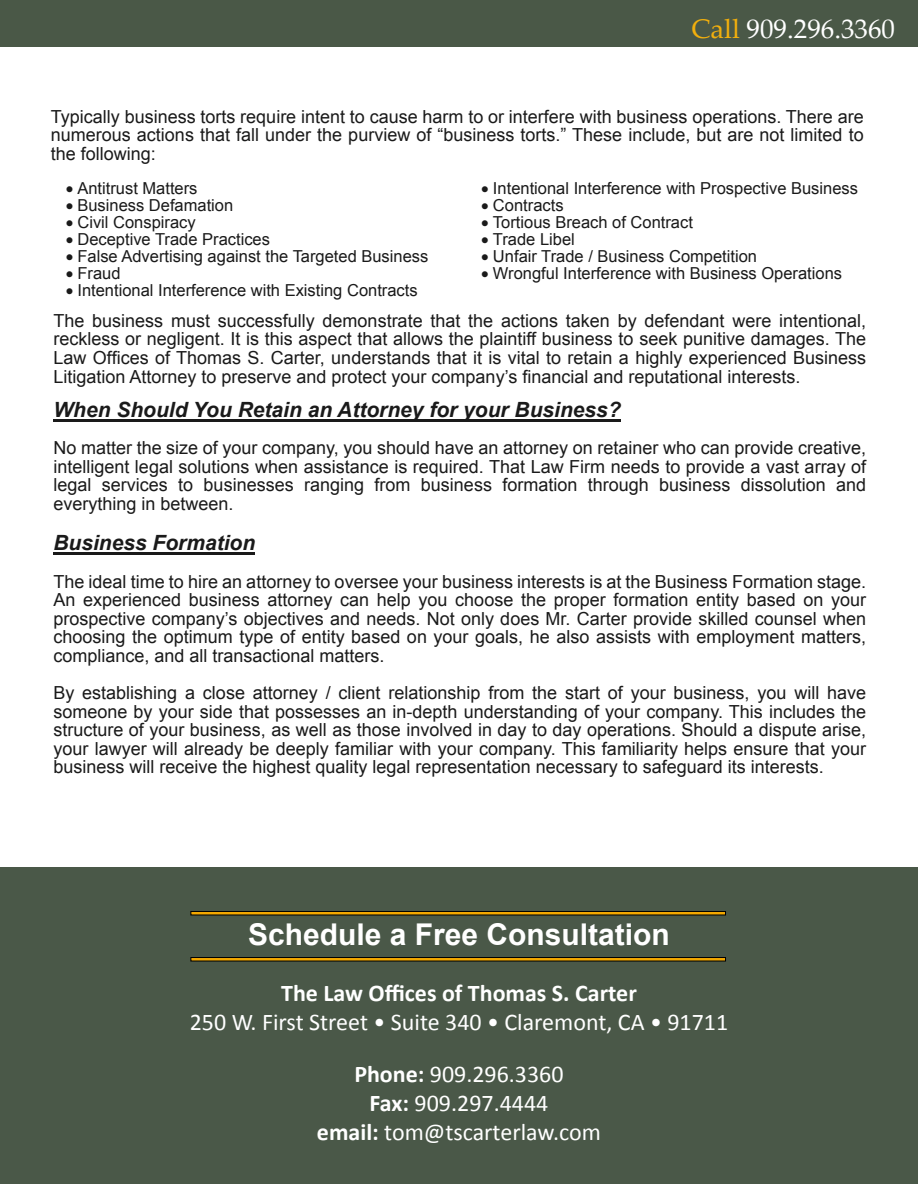
<style>
.page{position:relative;width:918px;height:1188px;background:#fff}
.page>*{position:absolute;margin:0;border:0;box-sizing:border-box;transform-origin:0 0}
.t1{font:700 30px "Arial";color:#fff}
.t2{font:27px "Palatino Linotype";color:#fff}
.t3{font:24px/51.3px "Calibri";color:#fff;text-align:center}
.t4{font:700 24px "Calibri";color:#fff}
.t5{font:italic 700 21px "Arial";color:#1a1a1a}
.t6{font:18px/18.6px "Arial";color:#1a1a1a;text-align:justify}
.t7{font:16.5px "Arial";color:#1a1a1a}
.s1{color:#f2af0d}
.s2{font-weight:700}
</style>
<div class="page">
<div style="left:0;top:0;width:918px;height:47px;background:#4a5847"></div>
<hr style="left:53px;top:419px;width:568px;height:3px;background:#1a1a1a">
<hr style="left:53px;top:553px;width:202px;height:2px;background:#1a1a1a">
<div style="left:0;top:868px;width:918px;height:316px;background:#4a5848"></div>
<svg style="left:191px;top:911px;width:535px;height:4px;background:#966800"></svg>
<svg style="left:191px;top:957px;width:535px;height:4px;background:#986800"></svg>
<h2 class="t2" style="left:692px;top:18px;width:205px"><span class="s1">Call</span> 909.296.3360</h2>
<p class="t6" style="left:51px;top:109px;width:814px">Typically business torts require intent to cause harm to or interfere with business operations. There are numerous actions that fall under the purview of “business torts.” These include, but are not limited to the following:</p>
<p class="t7" style="left:66px;top:182px;width:133px">• Antitrust Matters</p>
<p class="t7" style="left:66px;top:199px;width:169px">• Business Defamation</p>
<p class="t7" style="left:66px;top:216px;width:132px">• Civil Conspiracy</p>
<p class="t7" style="left:66px;top:233px;width:206px">• Deceptive Trade Practices</p>
<p class="t7" style="left:66px;top:250px;width:364px">• False Advertising against the Targeted Business</p>
<p class="t7" style="left:66px;top:267px;width:56px">• Fraud</p>
<p class="t7" style="left:66px;top:284px;width:353px">• Intentional Interference with Existing Contracts</p>
<p class="t7" style="left:481px;top:182px;width:378px">• Intentional Interference with Prospective Business</p>
<p class="t7" style="left:481px;top:199px;width:84px">• Contracts</p>
<p class="t7" style="left:481px;top:216px;width:213px">• Tortious Breach of Contract</p>
<p class="t7" style="left:481px;top:233px;width:95px">• Trade Libel</p>
<p class="t7" style="left:481px;top:250px;width:277px">• Unfair Trade / Business Competition</p>
<p class="t7" style="left:481px;top:267px;width:362px">• Wrongful Interference with Business Operations</p>
<p class="t6" style="left:53px;top:313px;width:814px">The business must successfully demonstrate that the actions taken by defendant were intentional, reckless or negligent. It is this aspect that allows the plaintiff business to seek punitive damages. The Law Offices of Thomas S. Carter, understands that it is vital to retain a highly experienced Business Litigation Attorney to preserve and protect your company’s financial and reputational interests.</p>
<p class="t5" style="left:53px;top:402px;width:569px">When Should You Retain an Attorney for your Business?</p>
<p class="t6" style="left:53px;top:440px;width:814px">No matter the size of your company, you should have an attorney on retainer who can provide creative, intelligent legal solutions when assistance is required. That Law Firm needs to provide a vast array of legal services to businesses ranging from business formation through business dissolution and everything in between.</p>
<p class="t5" style="left:53px;top:535px;width:203px">Business Formation</p>
<p class="t6" style="left:53px;top:574px;width:814px">The ideal time to hire an attorney to oversee your business interests is at the Business Formation stage.<br>An experienced business attorney can help you choose the proper formation entity based on your prospective company’s objectives and needs. Not only does Mr. Carter provide skilled counsel when choosing the optimum type of entity based on your goals, he also assists with employment matters, compliance, and all transactional matters.</p>
<p class="t6" style="left:53px;top:685px;width:814px">By establishing a close attorney / client relationship from the start of your business, you will have someone by your side that possesses an in-depth understanding of your company. This includes the structure of your business, as well as those involved in day to day operations. Should a dispute arise, your lawyer will already be deeply familiar with your company. This familiarity helps ensure that your business will receive the highest quality legal representation necessary to safeguard its interests.</p>
<h1 class="t1" style="left:248px;top:923px;width:423px">Schedule a Free Consultation</h1>
<h3 class="t4" style="left:281px;top:983px;width:357px">The Law Offices of Thomas S. Carter</h3>
<h3 class="t3" style="left:190px;top:999px;width:540px">250 W. First Street • Suite 340 • Claremont, CA • 91711<br><span class="s2">Phone:</span> 909.296.3360</h3>
<h3 class="t3" style="left:317px;top:1090px;width:286px;line-height:29.2px"><span class="s2">Fax:</span> 909.297.4444<br><span class="s2">email:</span> tom@tscarterlaw.com</h3>
</div>
